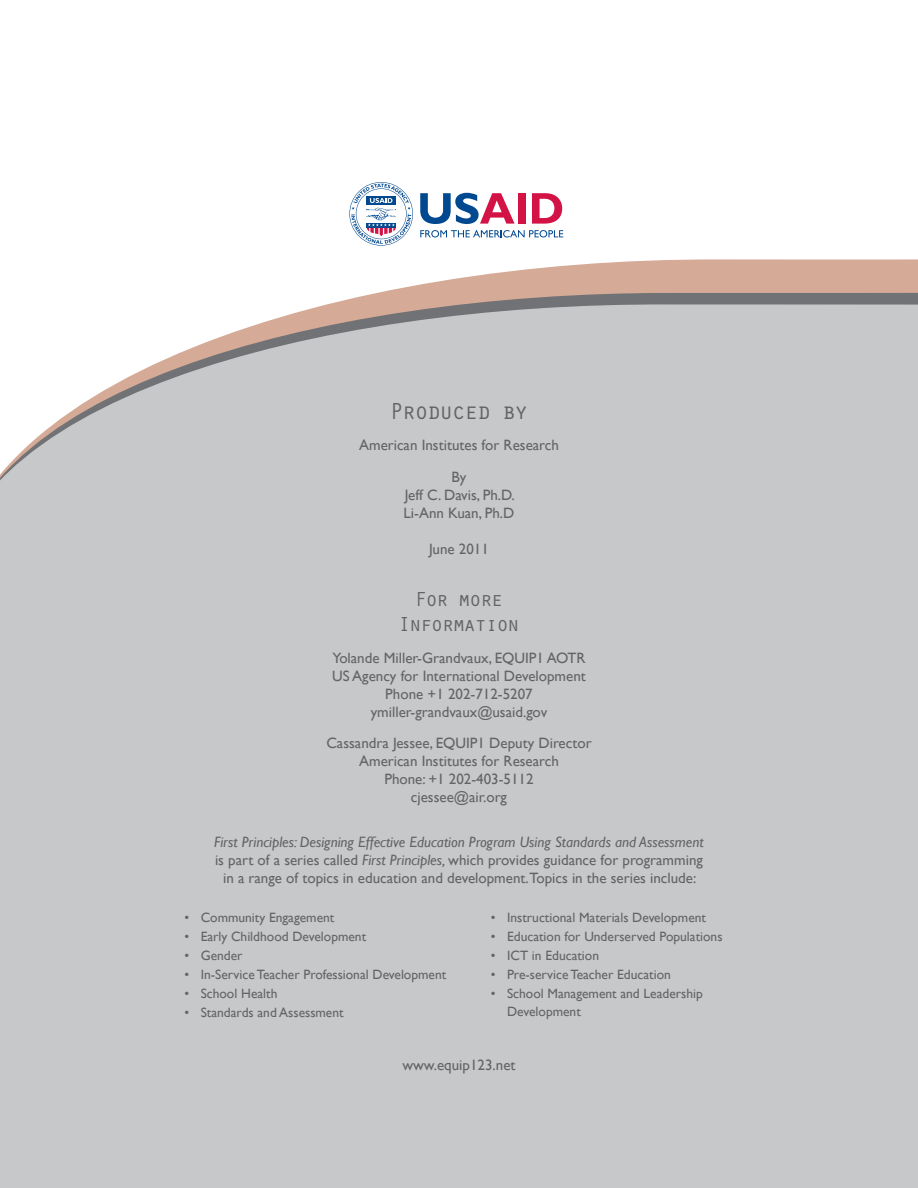
<style>
.page{position:relative;width:918px;height:1188px;background:#fff}
.page>*{position:absolute;margin:0;border:0;box-sizing:border-box;transform-origin:0 0}
.t1{font:24px "Orator Std";letter-spacing:-.08em;color:#636466}
.t2{font:21px/25.2px "Orator Std";letter-spacing:-.08em;color:#636466;text-align:center}
.t3{font:15px/18px "Gill Sans";color:#636466;text-align:center}
.t4{font:13.5px/18px "Gill Sans";color:#636466}
.s1{font-style:italic}
</style>
<div class="page">
<svg style="left:387px;top:260px;width:531px;height:31px"></svg>
<svg style="left:337px;top:292px;width:581px;height:10px;background:#9c8c87"></svg>
<div style="left:0;top:579px;width:918px;height:609px;background:#c7c8ca"></div>
<svg style="left:0;top:302px;width:918px;height:277px;background:#cacacb"></svg>
<svg style="left:420px;top:193px;width:95px;height:31px"></svg>
<div style="left:518px;top:193px;width:7px;height:31px;background:#d31245"></div>
<svg style="left:532px;top:193px;width:30px;height:31px"></svg>
<svg style="left:420px;top:230px;width:143px;height:7px"></svg>
<svg style="left:349px;top:182px;width:64px;height:64px"></svg>
<h1 class="t1" style="left:389px;top:394px;width:141px">Produced by</h1>
<p class="t3" style="left:359px;top:430px;width:201px;line-height:31.5px">American Institutes for Research<br>By</p>
<p class="t3" style="left:404px;top:486px;width:113px;text-align:left">Jeff C. Davis, Ph.D.<br>Li-Ann Kuan, Ph.D</p>
<p class="t3" style="left:429px;top:540px;width:61px">June 2011</p>
<h2 class="t2" style="left:398px;top:586px;width:123px">For more<br>Information</h2>
<p class="t3" style="left:332px;top:649px;width:255px">Yolande Miller-Grandvaux, EQUIP1 AOTR US Agency for International Development Phone +1 202-712-5207 ymiller-grandvaux@usaid.gov</p>
<p class="t3" style="left:326px;top:735px;width:267px">Cassandra Jessee, EQUIP1 Deputy Director<br>American Institutes for Research<br>Phone: +1 202-403-5112<br>cjessee@air.org</p>
<p class="t3" style="left:214px;top:834px;width:491px"><span class="s1">First Principles: Designing Effective Education Program Using Standards and Assessment </span>is part of a series called <span class="s1">First Principles,</span> which provides guidance for programming in a range of topics in education and development.Topics in the series include:</p>
<p class="t4" style="left:184px;top:909px;width:151px">• Community Engagement</p>
<p class="t4" style="left:184px;top:928px;width:183px">• Early Childhood Development</p>
<p class="t4" style="left:184px;top:947px;width:60px">• Gender</p>
<p class="t4" style="left:184px;top:966px;width:263px">• In-Service Teacher Professional Development</p>
<p class="t4" style="left:184px;top:985px;width:94px">• School Health</p>
<p class="t4" style="left:184px;top:1004px;width:161px">• Standards and Assessment</p>
<p class="t4" style="left:491px;top:909px;width:217px">• Instructional Materials Development</p>
<p class="t4" style="left:491px;top:928px;width:233px">• Education for Underserved Populations</p>
<p class="t4" style="left:491px;top:947px;width:110px">• ICT in Education</p>
<p class="t4" style="left:491px;top:966px;width:182px">• Pre-service Teacher Education</p>
<p class="t4" style="left:507px;top:985px;width:197px;text-indent:-16px">• School Management and Leadership<br>Development</p>
<p class="t3" style="left:402px;top:1056px;width:115px">www.equip123.net</p>
</div>
